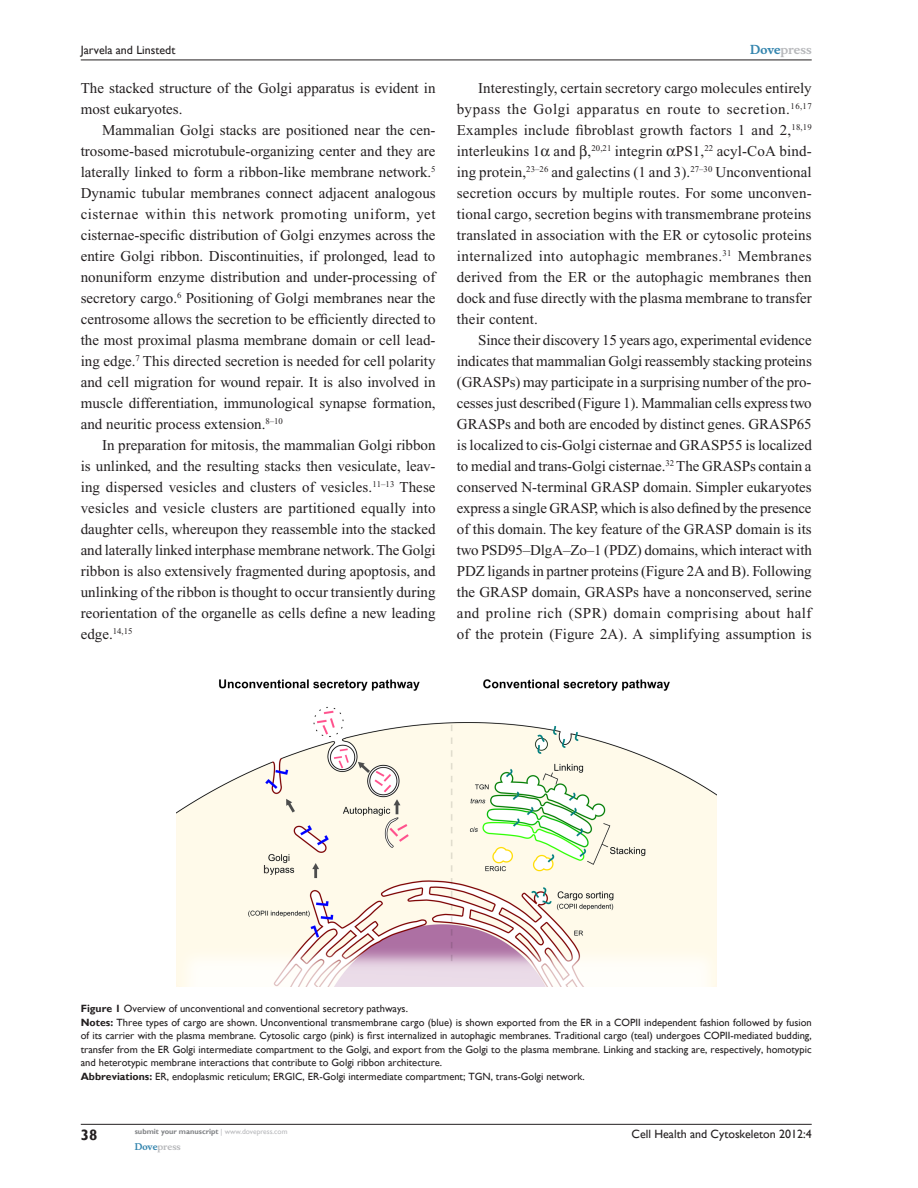
<style>
.page{position:relative;width:918px;height:1188px;background:#fff}
.page>*{position:absolute;margin:0;border:0;box-sizing:border-box;transform-origin:0 0}
.t1{font:15px/21px "Times New Roman";color:#231f20;text-align:justify}
.t2{font:700 15px "Gill Sans";color:#231f20}
.t3{font:12px "Gill Sans";color:#231f20}
.t4{font:700 12px "Musee";color:#b8b9bc}
.t5{font:10.5px/13.5px "Gill Sans";color:#231f20}
.t6{font:700 9px "Musee";color:#b8b9bc}
.t7{font:700 7.5px "Gill Sans";color:#808285}
.s1{color:#3485ae}
.s2{font-weight:700}
.s3{font-weight:400;color:#b8b9bc}
</style>
<div class="page">
<img style="left:176px;top:679px;width:540px;height:308px">
<hr style="left:81px;top:1124px;width:731px;height:1px;background:#231f20">
<hr style="left:81px;top:60px;width:731px;height:1px;background:#231f20">
<p class="t3" style="left:81px;top:43px;width:96px">Jarvela and Linstedt</p>
<p class="t1" style="left:81px;top:77px;width:356px">The stacked structure of the Golgi apparatus is evident in most eukaryotes.</p>
<p class="t1" style="left:81px;top:119px;width:356px;text-indent:21px">Mammalian Golgi stacks are positioned near the cen&shy;trosome-based microtubule-organizing center and they are laterally linked to form a ribbon-like membrane network.<sup>5<br></sup>Dynamic tubular membranes connect adjacent analogous cisternae within this network promoting uniform, yet cisternae-specific distribution of Golgi enzymes across the entire Golgi ribbon. Discontinuities, if prolonged, lead to nonuniform enzyme distribution and under-processing of secretory cargo.<sup>6</sup> Positioning of Golgi membranes near the centrosome allows the secretion to be efficiently directed to the most proximal plasma membrane domain or cell lead&shy;ing edge.<sup>7</sup> This directed secretion is needed for cell polarity and cell migration for wound repair. It is also involved in muscle differentiation, immunological synapse formation, and neuritic process extension.<sup>8–10</sup></p>
<p class="t1" style="left:81px;top:434px;width:356px;text-indent:21px">In preparation for mitosis, the mammalian Golgi ribbon is unlinked, and the resulting stacks then vesiculate, leav&shy;ing dispersed vesicles and clusters of vesicles.<sup>11–13</sup> These vesicles and vesicle clusters are partitioned equally into daughter cells, whereupon they reassemble into the stacked and laterally linked interphase membrane network. The Golgi ribbon is also extensively fragmented during apoptosis, and unlinking of the ribbon is thought to occur transiently during reorientation of the organelle as cells define a new leading edge.<sup>14,15</sup></p>
<p class="t4" style="left:750px;top:43px;width:63px"><span class="s1">Dove</span>press</p>
<p class="t1" style="left:457px;top:77px;width:356px;text-indent:21px">Interestingly, certain secretory cargo molecules entirely bypass the Golgi apparatus en route to secretion.<sup>16,17<br></sup>Examples include fibroblast growth factors 1 and 2,<sup>18,19 </sup>interleukins 1 and ,<sup>20,21</sup> integrin PS1,<sup>22</sup> acyl-CoA bind&shy;ing protein,<sup>23–26</sup> and galectins (1 and 3).<sup>27–30</sup> Unconventional secretion occurs by multiple routes. For some unconven&shy;tional cargo, secretion begins with transmembrane proteins translated in association with the ER or cytosolic proteins internalized into autophagic membranes.<sup>31</sup> Membranes derived from the ER or the autophagic membranes then dock and fuse directly with the plasma membrane to transfer their content.</p>
<p class="t1" style="left:457px;top:329px;width:357px;text-indent:21px">Since their discovery 15 years ago, experimental evidence indicates that mammalian Golgi reassembly stacking proteins (GRASPs) may participate in a surprising number of the pro&shy;cesses just described (Figure 1). Mammalian cells express two GRASPs and both are encoded by distinct genes. GRASP65 is localized to cis-Golgi cisternae and GRASP55 is localized to medial and trans-Golgi cisternae.<sup>32</sup> The GRASPs contain a conserved N-terminal GRASP domain. Simpler eukaryotes express a single GRASP, which is also defined by the presence of this domain. The key feature of the GRASP domain is its two PSD95–DlgA–Zo–1 (PDZ) domains, which interact with PDZ ligands in partner proteins (Figure 2A and B). Following the GRASP domain, GRASPs have a nonconserved, serine and proline rich (SPR) domain comprising about half of the protein (Figure 2A). A simplifying assumption is</p>
<p class="t5" style="left:81px;top:1002px;width:732px"><span class="s2">Figure 1</span> Overview of unconventional and conventional secretory pathways.<br><span class="s2">Notes:</span> Three types of cargo are shown. Unconventional transmembrane cargo (blue) is shown exported from the ER in a COPII independent fashion followed by fusion of its carrier with the plasma membrane. Cytosolic cargo (pink) is first internalized in autophagic membranes. Traditional cargo (teal) undergoes COPII-mediated budding, transfer from the ER Golgi intermediate compartment to the Golgi, and export from the Golgi to the plasma membrane. Linking and stacking are, respectively, homotypic and heterotypic membrane interactions that contribute to Golgi ribbon architecture.<br><span class="s2">Abbreviations:</span> ER, endoplasmic reticulum; ERGIC, ER-Golgi intermediate compartment; TGN, trans-Golgi network.</p>
<p class="t2" style="left:81px;top:1126px;width:18px">38</p>
<p class="t7" style="left:135px;top:1127px;width:154px">submit your manuscript <span class="s3">| www.dovepress.com</span></p>
<p class="t6" style="left:135px;top:1141px;width:48px"><span class="s1">Dove</span>press</p>
<p class="t3" style="left:632px;top:1127px;width:182px">Cell Health and Cytoskeleton 2012:4</p>
</div>
